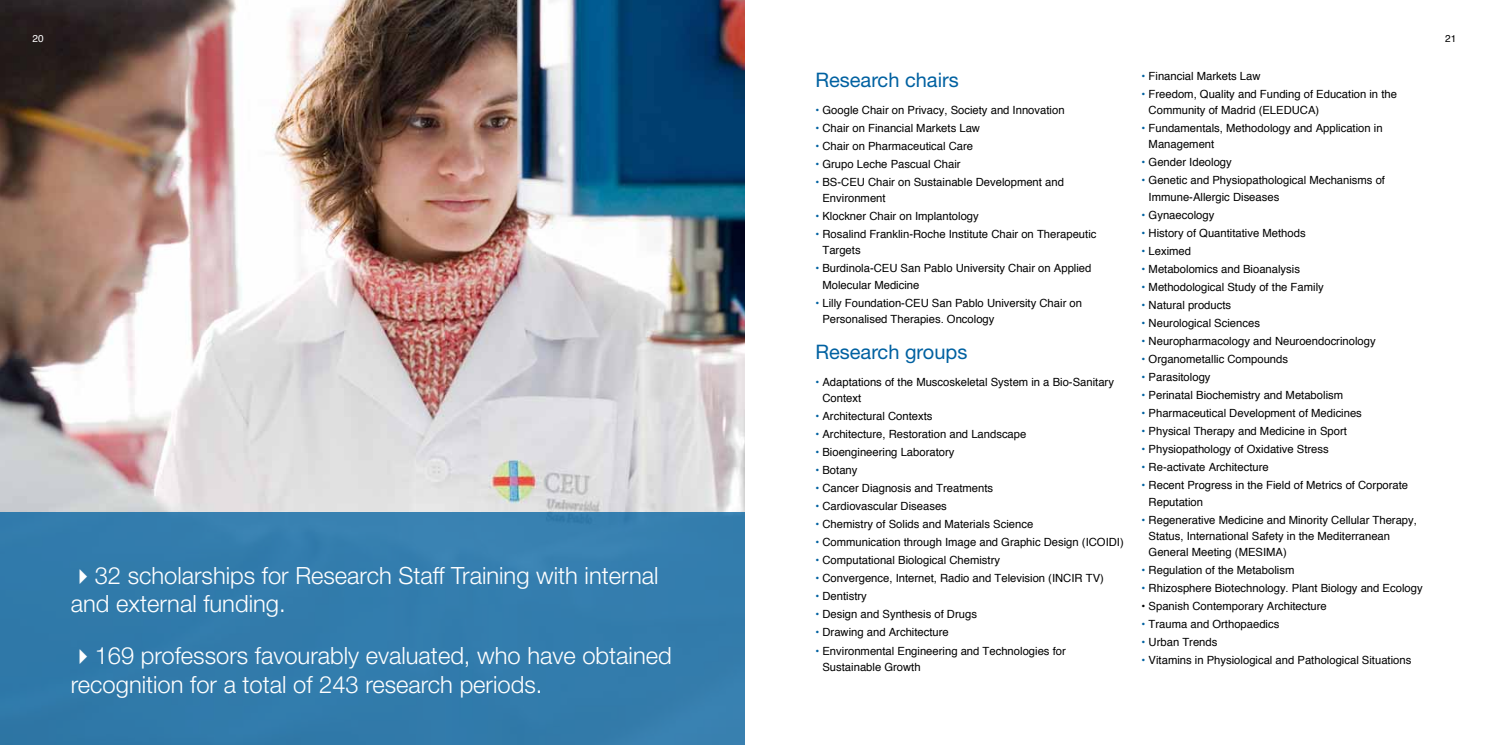
<style>
.page{position:relative;width:1489px;height:745px;background:#fff}
.page>*{position:absolute;margin:0;border:0;box-sizing:border-box;transform-origin:0 0}
.t1{font:300 23.75px/28.5px "Helvetica Neue";color:#fff}
.t2{font:20px "Helvetica Neue";color:#0061a1}
.t3{font:11.25px/16.2px "Helvetica";color:#000}
.t4{font:10px "Helvetica";color:#000}
.t5{font:10px "Helvetica";color:#fff}
.s1{color:#0061a1}
</style>
<div class="page">
<img style="left:0;top:0;width:744px;height:512px">
<div style="left:0;top:512px;width:744px;height:232px;background:#327cac"></div>
<p class="t5" style="left:33px;top:32px;width:13px">20</p>
<h1 class="t1" style="left:71px;top:560px;width:589px">✔32 scholarships for Research Staff Training with internal and external funding.</h1>
<h1 class="t1" style="left:71px;top:640px;width:602px">✔169 professors favourably evaluated, who have obtained recognition for a total of 243 research periods.</h1>
<h2 class="t2" style="left:815px;top:68px;width:145px">Research chairs</h2>
<p class="t3" style="left:815px;top:101px;width:251px"><span class="s1">•</span> Google Chair on Privacy, Society and Innovation</p>
<p class="t3" style="left:815px;top:119px;width:166px"><span class="s1">•</span> Chair on Financial Markets Law</p>
<p class="t3" style="left:815px;top:137px;width:159px"><span class="s1">•</span> Chair on Pharmaceutical Care</p>
<p class="t3" style="left:815px;top:155px;width:147px"><span class="s1">•</span> Grupo Leche Pascual Chair</p>
<p class="t3" style="left:822px;top:173px;width:243px;text-indent:-7px"><span class="s1">•</span> BS-CEU Chair on Sustainable Development and<br>Environment</p>
<p class="t3" style="left:815px;top:207px;width:165px"><span class="s1">•</span> Klockner Chair on Implantology</p>
<p class="t3" style="left:822px;top:225px;width:275px;text-indent:-7px"><span class="s1">•</span> Rosalind Franklin-Roche Institute Chair on Therapeutic<br>Targets</p>
<p class="t3" style="left:822px;top:260px;width:270px;text-indent:-7px"><span class="s1">•</span> Burdinola-CEU San Pablo University Chair on Applied<br>Molecular Medicine</p>
<p class="t3" style="left:822px;top:294px;width:261px;text-indent:-7px"><span class="s1">•</span> Lilly Foundation-CEU San Pablo University Chair on<br>Personalised Therapies. Oncology</p>
<h2 class="t2" style="left:815px;top:339px;width:153px">Research groups</h2>
<p class="t3" style="left:822px;top:373px;width:293px;text-indent:-7px"><span class="s1">•</span> Adaptations of the Muscoskeletal System in a Bio-Sanitary<br>Context</p>
<p class="t3" style="left:815px;top:407px;width:119px"><span class="s1">•</span> Architectural Contexts</p>
<p class="t3" style="left:815px;top:425px;width:212px"><span class="s1">•</span> Architecture, Restoration and Landscape</p>
<p class="t3" style="left:815px;top:443px;width:141px"><span class="s1">•</span> Bioengineering Laboratory</p>
<p class="t3" style="left:815px;top:461px;width:44px"><span class="s1">•</span> Botany</p>
<p class="t3" style="left:815px;top:479px;width:179px"><span class="s1">•</span> Cancer Diagnosis and Treatments</p>
<p class="t3" style="left:815px;top:497px;width:133px"><span class="s1">•</span> Cardiovascular Diseases</p>
<p class="t3" style="left:815px;top:515px;width:219px"><span class="s1">•</span> Chemistry of Solids and Materials Science</p>
<p class="t3" style="left:815px;top:533px;width:310px"><span class="s1">•</span> Communication through Image and Graphic Design (ICOIDI)</p>
<p class="t3" style="left:815px;top:551px;width:186px"><span class="s1">•</span> Computational Biological Chemistry</p>
<p class="t3" style="left:815px;top:569px;width:290px"><span class="s1">•</span> Convergence, Internet, Radio and Television (INCIR TV)</p>
<p class="t3" style="left:815px;top:587px;width:53px"><span class="s1">•</span> Dentistry</p>
<p class="t3" style="left:815px;top:605px;width:163px"><span class="s1">•</span> Design and Synthesis of Drugs</p>
<p class="t3" style="left:815px;top:623px;width:135px"><span class="s1">•</span> Drawing and Architecture</p>
<p class="t3" style="left:822px;top:641px;width:245px;text-indent:-7px"><span class="s1">•</span> Environmental Engineering and Technologies for<br>Sustainable Growth</p>
<p class="t3" style="left:1141px;top:67px;width:120px"><span class="s1">•</span> Financial Markets Law</p>
<p class="t3" style="left:1148px;top:85px;width:250px;text-indent:-7px"><span class="s1">•</span> Freedom, Quality and Funding of Education in the<br>Community of Madrid (ELEDUCA)</p>
<p class="t3" style="left:1148px;top:119px;width:235px;text-indent:-7px"><span class="s1">•</span> Fundamentals, Methodology and Application in<br>Management</p>
<p class="t3" style="left:1141px;top:154px;width:92px"><span class="s1">•</span> Gender Ideology</p>
<p class="t3" style="left:1148px;top:172px;width:238px;text-indent:-7px"><span class="s1">•</span> Genetic and Physiopathological Mechanisms of<br>Immune-Allergic Diseases</p>
<p class="t3" style="left:1141px;top:206px;width:74px"><span class="s1">•</span> Gynaecology</p>
<p class="t3" style="left:1141px;top:224px;width:166px"><span class="s1">•</span> History of Quantitative Methods</p>
<p class="t3" style="left:1141px;top:242px;width:51px"><span class="s1">•</span> Leximed</p>
<p class="t3" style="left:1141px;top:260px;width:160px"><span class="s1">•</span> Metabolomics and Bioanalysis</p>
<p class="t3" style="left:1141px;top:278px;width:184px"><span class="s1">•</span> Methodological Study of the Family</p>
<p class="t3" style="left:1141px;top:296px;width:91px"><span class="s1">•</span> Natural products</p>
<p class="t3" style="left:1141px;top:314px;width:120px"><span class="s1">•</span> Neurological Sciences</p>
<p class="t3" style="left:1141px;top:332px;width:236px"><span class="s1">•</span> Neuropharmacology and Neuroendocrinology</p>
<p class="t3" style="left:1141px;top:350px;width:148px"><span class="s1">•</span> Organometallic Compounds</p>
<p class="t3" style="left:1141px;top:368px;width:70px"><span class="s1">•</span> Parasitology</p>
<p class="t3" style="left:1141px;top:386px;width:203px"><span class="s1">•</span> Perinatal Biochemistry and Metabolism</p>
<p class="t3" style="left:1141px;top:404px;width:222px"><span class="s1">•</span> Pharmaceutical Development of Medicines</p>
<p class="t3" style="left:1141px;top:422px;width:207px"><span class="s1">•</span> Physical Therapy and Medicine in Sport</p>
<p class="t3" style="left:1141px;top:440px;width:189px"><span class="s1">•</span> Physiopathology of Oxidative Stress</p>
<p class="t3" style="left:1141px;top:458px;width:129px"><span class="s1">•</span> Re-activate Architecture</p>
<p class="t3" style="left:1148px;top:476px;width:261px;text-indent:-7px"><span class="s1">•</span> Recent Progress in the Field of Metrics of Corporate<br>Reputation</p>
<p class="t3" style="left:1148px;top:511px;width:270px;text-indent:-7px"><span class="s1">•</span> Regenerative Medicine and Minority Cellular Therapy,<br>Status, International Safety in the Mediterranean<br>General Meeting (MESIMA)</p>
<p class="t3" style="left:1141px;top:561px;width:154px"><span class="s1">•</span> Regulation of the Metabolism</p>
<p class="t3" style="left:1141px;top:579px;width:282px"><span class="s1">•</span> Rhizosphere Biotechnology. Plant Biology and Ecology</p>
<p class="t3" style="left:1141px;top:597px;width:187px">• Spanish Contemporary Architecture</p>
<p class="t3" style="left:1141px;top:615px;width:139px"><span class="s1">•</span> Trauma and Orthopaedics</p>
<p class="t3" style="left:1141px;top:633px;width:77px"><span class="s1">•</span> Urban Trends</p>
<p class="t3" style="left:1141px;top:651px;width:271px"><span class="s1">•</span> Vitamins in Physiological and Pathological Situations</p>
<p class="t4" style="left:1445px;top:32px;width:13px">21</p>
</div>
